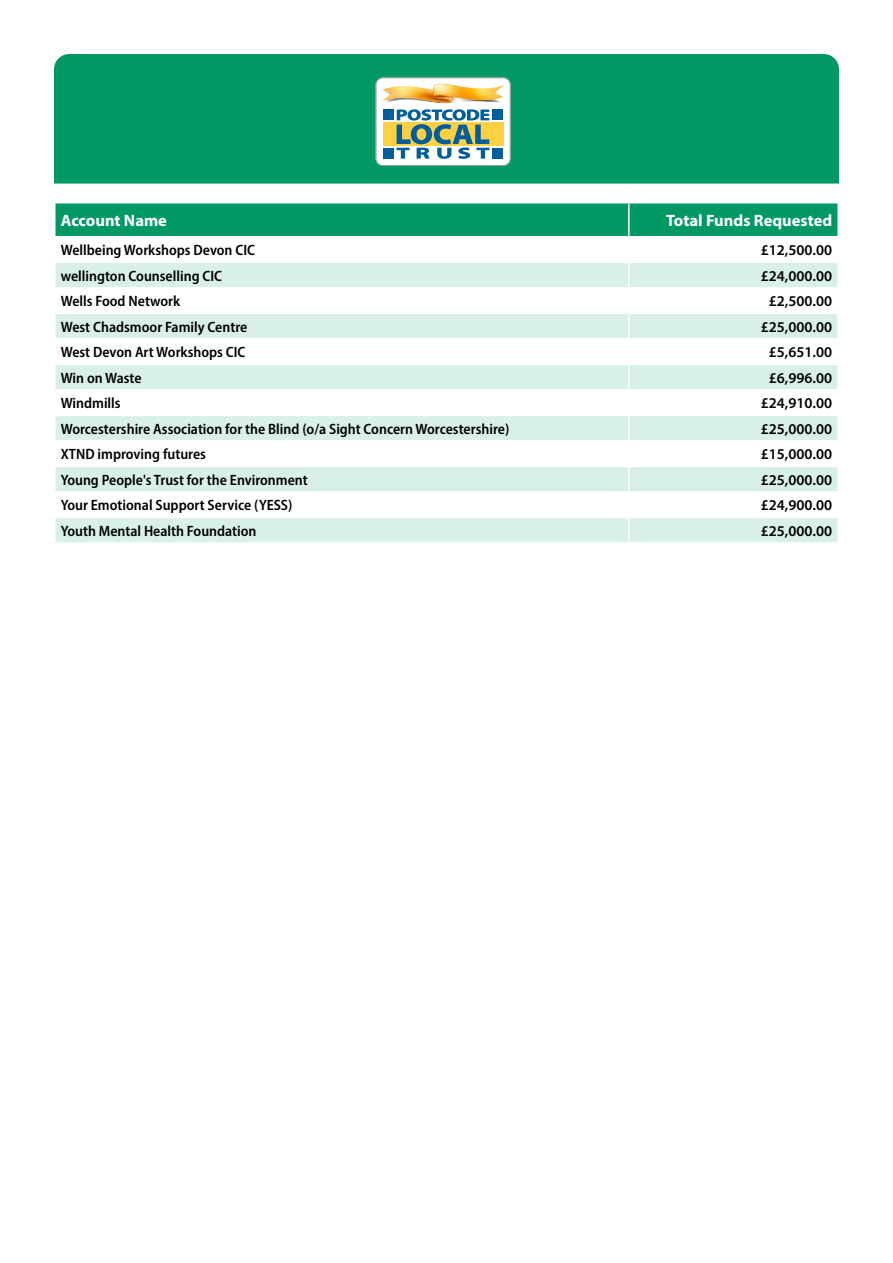
<style>
.page{position:relative;width:893px;height:1263px;background:#fff}
.page>*{position:absolute;margin:0;border:0;box-sizing:border-box;transform-origin:0 0}
.t1{font:700 16.5px "Myriad Pro";color:#fff}
.t2{font:600 semi-condensed 15px "Myriad Pro";color:#000}
.t3{font:600 15px "Myriad Pro";color:#000}
</style>
<div class="page">
<div style="left:56px;top:203px;width:781px;height:33px;background:#096"></div>
<svg style="left:56px;top:263px;width:781px;height:279px;fill:#d9f0e8"></svg>
<svg style="left:56px;top:289px;width:781px;height:24px"></svg>
<hr style="left:628px;top:263px;width:2px;height:24px;background:#fff">
<hr style="left:628px;top:314px;width:2px;height:24px;background:#fff">
<hr style="left:54px;top:338px;width:575px;height:2px;background:#fff">
<hr style="left:629px;top:338px;width:210px;height:2px;background:#fff">
<hr style="left:628px;top:340px;width:2px;height:24px;background:#fff">
<hr style="left:54px;top:364px;width:575px;height:1px;background:#fff">
<hr style="left:629px;top:364px;width:210px;height:1px;background:#fff">
<hr style="left:628px;top:365px;width:2px;height:24px;background:#fff">
<hr style="left:54px;top:389px;width:575px;height:2px;background:#fff">
<hr style="left:629px;top:389px;width:210px;height:2px;background:#fff">
<hr style="left:628px;top:391px;width:2px;height:24px;background:#fff">
<hr style="left:628px;top:442px;width:2px;height:24px;background:#fff">
<hr style="left:54px;top:466px;width:575px;height:1px;background:#fff">
<hr style="left:629px;top:466px;width:210px;height:1px;background:#fff">
<hr style="left:628px;top:467px;width:2px;height:24px;background:#fff">
<hr style="left:54px;top:491px;width:575px;height:2px;background:#fff">
<hr style="left:629px;top:491px;width:210px;height:2px;background:#fff">
<hr style="left:628px;top:493px;width:2px;height:24px;background:#fff">
<hr style="left:54px;top:517px;width:575px;height:1px;background:#fff">
<hr style="left:629px;top:517px;width:210px;height:1px;background:#fff">
<hr style="left:628px;top:518px;width:2px;height:24px;background:#fff">
<hr style="left:628px;top:203px;width:2px;height:33px;background:#fff">
<hr style="left:54px;top:287px;width:575px;height:2px;background:#fff">
<hr style="left:629px;top:287px;width:210px;height:2px;background:#fff">
<hr style="left:628px;top:289px;width:2px;height:24px;background:#fff">
<hr style="left:54px;top:313px;width:575px;height:1px;background:#fff">
<hr style="left:629px;top:313px;width:210px;height:1px;background:#fff">
<hr style="left:54px;top:415px;width:575px;height:1px;background:#fff">
<hr style="left:629px;top:415px;width:210px;height:1px;background:#fff">
<hr style="left:628px;top:416px;width:2px;height:24px;background:#fff">
<hr style="left:54px;top:440px;width:575px;height:2px;background:#fff">
<hr style="left:629px;top:440px;width:210px;height:2px;background:#fff">
<div style="left:54px;top:54px;width:785px;height:130px;background:#096"></div>
<svg style="left:376px;top:77px;width:135px;height:89px"></svg>
<p class="t1" style="left:61px;top:210px;width:108px">Account Name</p>
<p class="t1" style="left:666px;top:210px;width:168px">Total Funds Requested</p>
<p class="t2" style="left:61px;top:241px;width:196px">Wellbeing Workshops Devon CIC</p>
<p class="t3" style="left:761px;top:241px;width:73px">£12,500.00</p>
<p class="t2" style="left:61px;top:266px;width:163px">wellington Counselling CIC</p>
<p class="t3" style="left:761px;top:266px;width:73px">£24,000.00</p>
<p class="t2" style="left:61px;top:292px;width:121px">Wells Food Network</p>
<p class="t3" style="left:769px;top:292px;width:65px">£2,500.00</p>
<p class="t2" style="left:61px;top:317px;width:188px">West Chadsmoor Family Centre</p>
<p class="t3" style="left:761px;top:317px;width:73px">£25,000.00</p>
<p class="t2" style="left:61px;top:343px;width:186px">West Devon Art Workshops CIC</p>
<p class="t3" style="left:769px;top:343px;width:65px">£5,651.00</p>
<p class="t2" style="left:61px;top:368px;width:82px">Win on Waste</p>
<p class="t3" style="left:769px;top:368px;width:65px">£6,996.00</p>
<p class="t2" style="left:61px;top:394px;width:61px">Windmills</p>
<p class="t3" style="left:761px;top:394px;width:73px">£24,910.00</p>
<p class="t2" style="left:61px;top:419px;width:450px">Worcestershire Association for the Blind (o/a Sight Concern Worcestershire)</p>
<p class="t3" style="left:761px;top:419px;width:73px">£25,000.00</p>
<p class="t2" style="left:61px;top:445px;width:147px">XTND improving futures</p>
<p class="t3" style="left:761px;top:445px;width:73px">£15,000.00</p>
<p class="t2" style="left:61px;top:470px;width:249px">Young People's Trust for the Environment</p>
<p class="t3" style="left:761px;top:470px;width:73px">£25,000.00</p>
<p class="t2" style="left:61px;top:496px;width:233px">Your Emotional Support Service (YESS)</p>
<p class="t3" style="left:761px;top:496px;width:73px">£24,900.00</p>
<p class="t2" style="left:61px;top:521px;width:197px">Youth Mental Health Foundation</p>
<p class="t3" style="left:761px;top:521px;width:73px">£25,000.00</p>
</div>
